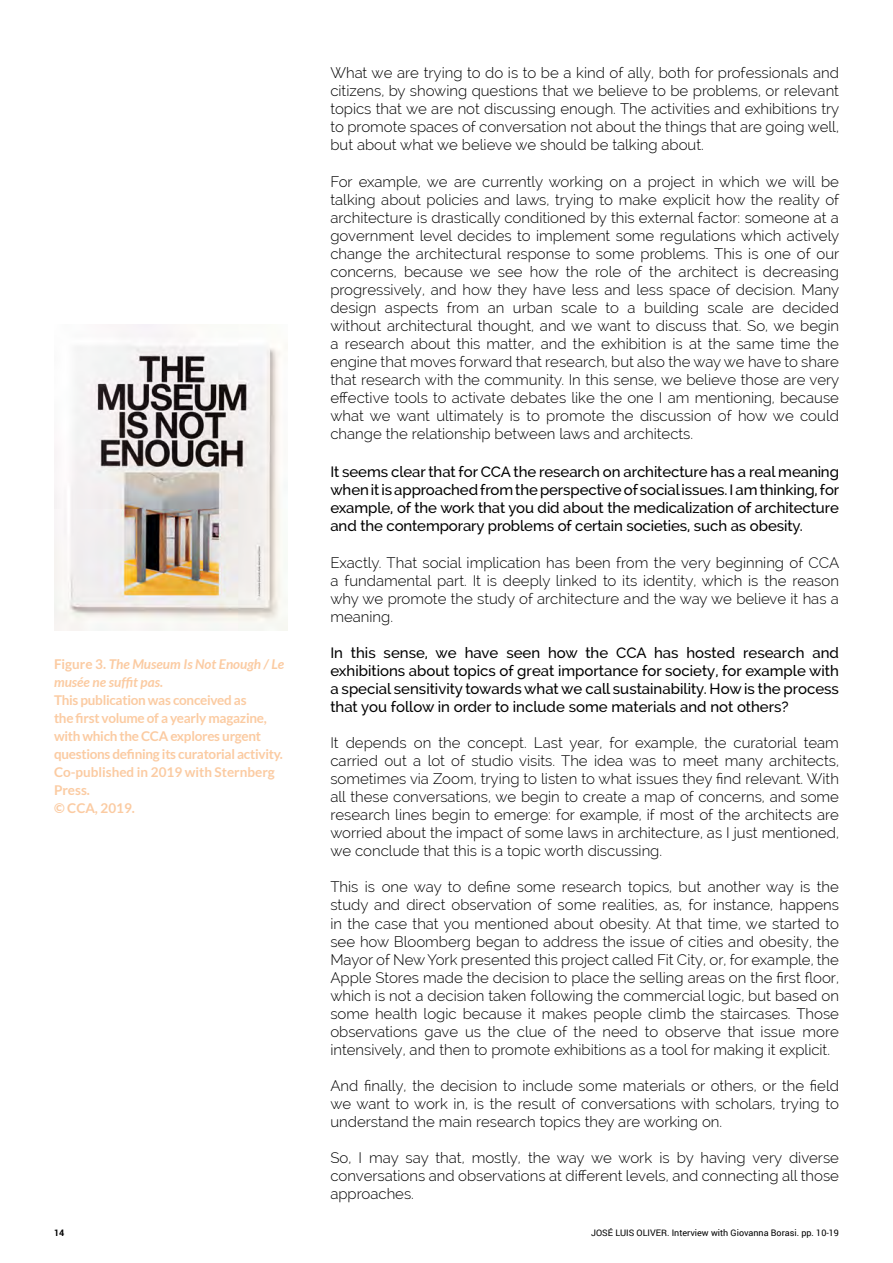
<style>
.page{position:relative;width:893px;height:1263px;background:#fff}
.page>*{position:absolute;margin:0;border:0;box-sizing:border-box;transform-origin:0 0}
.t1{font:300 15px/18px "Raleway";color:#000;text-align:justify}
.t2{font:500 15px/18px "Raleway";letter-spacing:-.005em;color:#000;text-align:justify}
.t3{font:700 13.5px/18px "Lato";letter-spacing:-.02em;color:#fbcba2}
.t4{font:italic 700 13.5px/18px "Lato";color:#fbcba2}
.t5{font:700 13.5px/18px "Lato";color:#fbcba2}
.t6{font:9px "Roboto";color:#000}
.t7{font:700 9px "Roboto";color:#000}
.s1{font-style:normal}
</style>
<div class="page">
<img style="left:54px;top:325px;width:234px;height:306px">
<p class="t4" style="left:54px;top:655px;width:232px"><span class="s1">Figure 3.</span> The Museum Is Not Enough / Le musée ne suffit pas.</p>
<p class="t3" style="left:54px;top:691px;width:230px">This publication was conceived as<br>the first volume of a yearly magazine, with which the CCA explores urgent questions defining its curatorial activity.</p>
<p class="t5" style="left:54px;top:763px;width:222px">Co-published in 2019 with Sternberg<br>Press.</p>
<p class="t3" style="left:54px;top:799px;width:82px">© CCA, 2019.</p>
<p class="t1" style="left:330px;top:64px;width:510px">What we are trying to do is to be a kind of ally, both for professionals and citizens, by showing questions that we believe to be problems, or relevant topics that we are not discussing enough. The activities and exhibitions try to promote spaces of conversation not about the things that are going well, but about what we believe we should be talking about.</p>
<p class="t1" style="left:330px;top:173px;width:510px">For example, we are currently working on a project in which we will be talking about policies and laws, trying to make explicit how the reality of architecture is drastically conditioned by this external factor: someone at a government level decides to implement some regulations which actively change the architectural response to some problems. This is one of our concerns, because we see how the role of the architect is decreasing progressively, and how they have less and less space of decision. Many design aspects from an urban scale to a building scale are decided without architectural thought, and we want to discuss that. So, we begin a research about this matter, and the exhibition is at the same time the engine that moves forward that research, but also the way we have to share that research with the community. In this sense, we believe those are very effective tools to activate debates like the one I am mentioning, because what we want ultimately is to promote the discussion of how we could change the relationship between laws and architects.</p>
<p class="t2" style="left:330px;top:463px;width:510px">It seems clear that for CCA the research on architecture has a real meaning when it is approached from the perspective of social issues. I am thinking, for example, of the work that you did about the medicalization of architecture and the contemporary problems of certain societies, such as obesity.</p>
<p class="t1" style="left:330px;top:554px;width:511px">Exactly. That social implication has been from the very beginning of CCA a fundamental part. It is deeply linked to its identity, which is the reason why we promote the study of architecture and the way we believe it has a meaning.</p>
<p class="t2" style="left:330px;top:644px;width:510px">In this sense, we have seen how the CCA has hosted research and exhibitions about topics of great importance for society, for example with a special sensitivity towards what we call sustainability. How is the process that you follow in order to include some materials and not others?</p>
<p class="t1" style="left:330px;top:734px;width:510px">It depends on the concept. Last year, for example, the curatorial team carried out a lot of studio visits. The idea was to meet many architects, sometimes via Zoom, trying to listen to what issues they find relevant. With all these conversations, we begin to create a map of concerns, and some research lines begin to emerge: for example, if most of the architects are worried about the impact of some laws in architecture, as I just mentioned, we conclude that this is a topic worth discussing.</p>
<p class="t1" style="left:330px;top:878px;width:510px">This is one way to define some research topics, but another way is the study and direct observation of some realities, as, for instance, happens in the case that you mentioned about obesity. At that time, we started to see how Bloomberg began to address the issue of cities and obesity, the Mayor of New York presented this project called Fit City, or, for example, the Apple Stores made the decision to place the selling areas on the first floor, which is not a decision taken following the commercial logic, but based on some health logic because it makes people climb the staircases. Those observations gave us the clue of the need to observe that issue more intensively, and then to promote exhibitions as a tool for making it explicit.</p>
<p class="t1" style="left:330px;top:1076px;width:510px">And finally, the decision to include some materials or others, or the field we want to work in, is the result of conversations with scholars, trying to understand the main research topics they are working on.</p>
<p class="t1" style="left:330px;top:1148px;width:510px">So, I may say that, mostly, the way we work is by having very diverse conversations and observations at different levels, and connecting all those approaches.</p>
<p class="t7" style="left:54px;top:1226px;width:12px">14</p>
<p class="t6" style="left:591px;top:1226px;width:249px">JOSÉ LUIS OLIVER. Interview with Giovanna Borasi. pp. 10-19</p>
</div>
